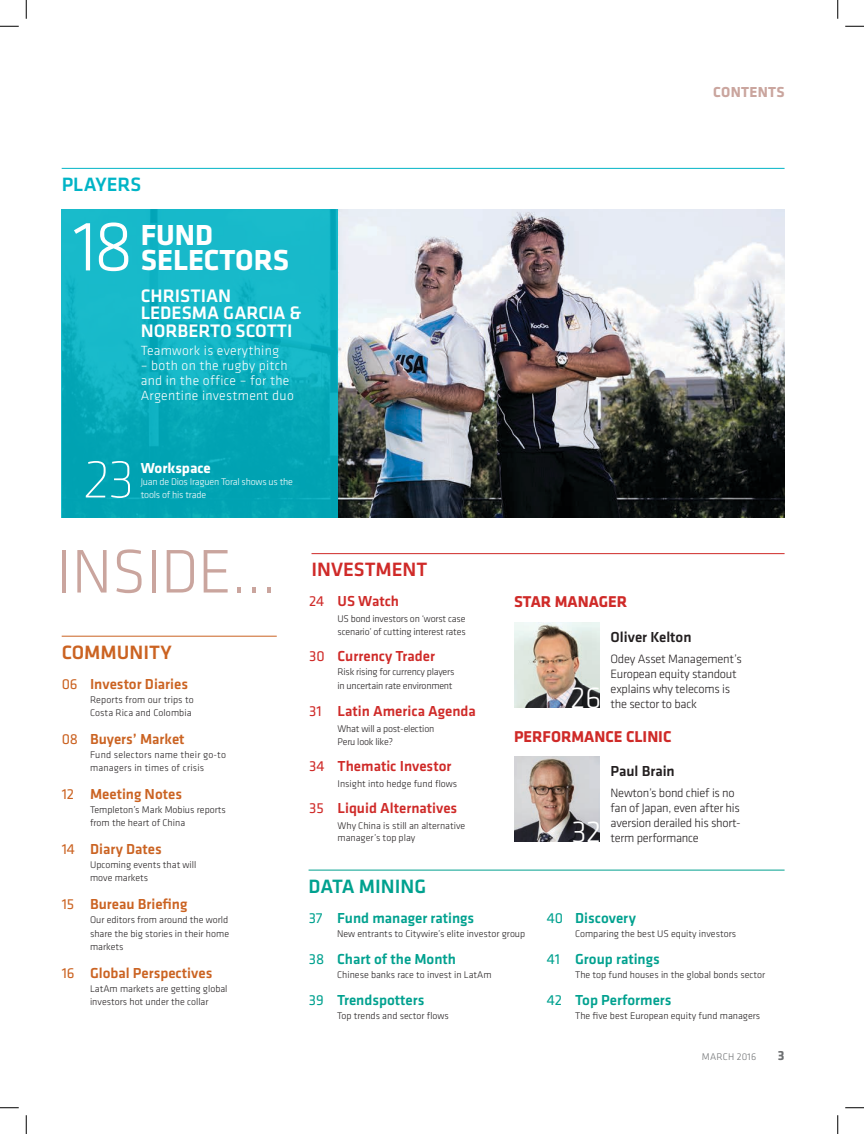
<style>
.page{position:relative;width:864px;height:1134px;background:#fff}
.page>*{position:absolute;margin:0;border:0;box-sizing:border-box;transform-origin:0 0}
.t1{font:300 73px "Klavika";color:#fff}
.Headline__players{font:300 63.75px "Klavika";letter-spacing:-.01em;color:#caa59e}
.t2{font:200 53.88px "Klavika Display";color:#fff}
.t3{font:300 31.25px "Klavika";color:#fff}
.t4{font:700 30px/25px "Klavika";color:#fff}
.Diary_event_green{font:500 20px "Klavika";color:#cf2a28}
.Diary_event_green-2{font:500 20px "Klavika";color:#00a18f}
.Diary_event_green-3{font:500 20px "Klavika";color:#cb6322}
.Diary_event_green-4{font:500 20px "Klavika";color:#00b4c6}
.Name_for_standfirs{font:500 18.75px/17.5px "Klavika";color:#fff}
.Body_copy__no_inde{font:700 16.25px "Klavika";color:#cf2a28}
.Body_copy__no_inde-2{font:500 15px "Klavika";color:#cb6322}
.Body_copy__no_inde-3{font:500 15px "Klavika";color:#00a18f}
.t5{font:500 15px "Klavika";color:#cf2a28}
.Name_for_standfirs-2{font:500 15px "Klavika";color:#231f20}
.Body_copy__no_inde-4{font:700 15px "Klavika";color:#fff}
.t6{font:700 15px "Klavika";letter-spacing:.02em;color:#caa59e}
.Name_for_standfirs-3{font:300 13.75px/15px "Klavika";letter-spacing:.02em;color:#fff}
.Folio{font:700 13.75px "Klavika";color:#6d6f71}
.t7{font:300 12.5px/15px "Klavika";letter-spacing:-.02em;color:#231f20}
.Body_copy__no_inde-5{font:300 10px/13.8px "Klavika";color:#231f20}
.Body_copy__no_inde-6{font:300 10px/12.5px "Klavika";letter-spacing:-.02em;color:#231f20}
.Body_copy__no_inde-7{font:300 10px/13.8px "Klavika";letter-spacing:.02em;color:#231f20}
.t8{font:300 10px "Klavika";letter-spacing:-.02em;color:#fff}
.t9{font:300 10px "Klavika";letter-spacing:.02em;color:#6d6f71}
.s1{font-weight:400}
</style>
<div class="page">
<img style="left:338px;top:209px;width:447px;height:309px">
<div style="left:62px;top:209px;width:276px;height:309px;background:linear-gradient(to right,#0eb0c0,#0dafbf)"></div>
<hr style="left:62px;top:635px;width:215px;height:1px;background:#cb6322">
<hr style="left:62px;top:168px;width:723px;height:1px;background:#00b4c6">
<hr style="left:311px;top:553px;width:474px;height:1px;background:#cf2a28">
<hr style="left:309px;top:869px;width:476px;height:1px;background:#00a18f">
<img style="left:514px;top:756px;width:85px;height:85px">
<img style="left:514px;top:622px;width:85px;height:85px">
<svg style="left:0;top:25px;width:19px;height:2px"></svg>
<svg style="left:845px;top:25px;width:19px;height:2px"></svg>
<svg style="left:0;top:1107px;width:19px;height:1px"></svg>
<svg style="left:845px;top:1107px;width:19px;height:1px"></svg>
<svg style="left:25px;top:0;width:2px;height:19px"></svg>
<svg style="left:25px;top:1115px;width:2px;height:18px"></svg>
<svg style="left:837px;top:0;width:1px;height:19px"></svg>
<svg style="left:837px;top:1115px;width:1px;height:18px"></svg>
<h3 class="t6" style="left:713px;top:81px;width:73px">CONTENTS</h3>
<p class="Diary_event_green-4" style="left:62px;top:171px;width:81px">PLAYERS</p>
<p class="t1" style="left:73px;top:202px;width:62px">18</p>
<p class="t4" style="left:141px;top:221px;width:150px">FUND<br>SELECTORS</p>
<p class="Name_for_standfirs" style="left:141px;top:286px;width:163px">CHRISTIAN<br>LEDESMA GARCIA &amp;<br>NORBERTO SCOTTI</p>
<p class="Name_for_standfirs-3" style="left:141px;top:343px;width:140px">Teamwork is everything</p>
<p class="Name_for_standfirs-3" style="left:141px;top:358px;width:155px">– both on the rugby pitch and in the office – for the<br>Argentine investment duo</p>
<p class="t2" style="left:84px;top:449px;width:52px">23</p>
<p class="Body_copy__no_inde-4" style="left:141px;top:457px;width:72px">Workspace</p>
<p class="t8" style="left:141px;top:476px;width:154px">Juan de Dios Iraguen Toral shows us the</p>
<p class="t8" style="left:141px;top:488px;width:67px">tools of his trade</p>
<p class="Headline__players" style="left:56px;top:533px;width:222px">INSIDE...</p>
<p class="Diary_event_green-3" style="left:62px;top:638px;width:112px">COMMUNITY</p>
<p class="Body_copy__no_inde-2" style="left:62px;top:673px;width:128px"><span class="s1">06</span> Investor Diaries</p>
<p class="Body_copy__no_inde-5" style="left:90px;top:692px;width:105px">Reports from our trips to<br>Costa Rica and Colombia</p>
<p class="Body_copy__no_inde-2" style="left:62px;top:728px;width:124px"><span class="s1">08</span> Buyers’ Market</p>
<p class="Body_copy__no_inde-7" style="left:90px;top:747px;width:138px">Fund selectors name their go-to managers in times of crisis</p>
<p class="Body_copy__no_inde-2" style="left:62px;top:783px;width:122px"><span class="s1">12</span> Meeting Notes</p>
<p class="Body_copy__no_inde-5" style="left:90px;top:802px;width:137px">Templeton’s Mark Mobius reports from the heart of China</p>
<p class="Body_copy__no_inde-2" style="left:62px;top:838px;width:102px"><span class="s1">14</span> Diary Dates</p>
<p class="Body_copy__no_inde-5" style="left:90px;top:857px;width:108px">Upcoming events that will move markets</p>
<p class="Body_copy__no_inde-2" style="left:62px;top:893px;width:127px"><span class="s1">15</span> Bureau Briefing</p>
<p class="Body_copy__no_inde-5" style="left:90px;top:912px;width:141px;text-align:justify">Our editors from around the world share the big stories in their home markets</p>
<p class="Body_copy__no_inde-2" style="left:62px;top:962px;width:152px"><span class="s1">16</span> Global Perspectives</p>
<p class="Body_copy__no_inde-5" style="left:90px;top:981px;width:139px">LatAm markets are getting global investors hot under the collar</p>
<p class="Diary_event_green" style="left:311px;top:556px;width:117px">INVESTMENT</p>
<p class="t5" style="left:309px;top:591px;width:91px"><span class="s1">24</span> US Watch</p>
<p class="Body_copy__no_inde-6" style="left:338px;top:612px;width:130px">US bond investors on ‘worst case scenario’ of cutting interest rates</p>
<p class="t5" style="left:309px;top:646px;width:127px"><span class="s1">30</span> Currency Trader</p>
<p class="Body_copy__no_inde-6" style="left:338px;top:664px;width:118px;line-height:13.8px">Risk rising for currency players in uncertain rate environment</p>
<p class="t5" style="left:309px;top:701px;width:168px"><span class="s1">31</span> Latin America Agenda</p>
<p class="Body_copy__no_inde-6" style="left:338px;top:722px;width:98px">What will a post-election<br>Peru look like?</p>
<p class="t5" style="left:309px;top:756px;width:144px"><span class="s1">34</span> Thematic Investor</p>
<p class="Body_copy__no_inde-5" style="left:338px;top:777px;width:121px">Insight into hedge fund flows</p>
<p class="t5" style="left:309px;top:797px;width:150px"><span class="s1">35</span> Liquid Alternatives</p>
<p class="Body_copy__no_inde-5" style="left:338px;top:818px;width:129px;line-height:12.5px">Why China is still an alternative manager’s top play</p>
<p class="Body_copy__no_inde" style="left:514px;top:589px;width:115px">STAR MANAGER</p>
<p class="t3" style="left:570px;top:678px;width:32px">26</p>
<p class="Name_for_standfirs-2" style="left:610px;top:627px;width:83px">Oliver Kelton</p>
<p class="t7" style="left:610px;top:651px;width:133px">Odey Asset Management’s<br>European equity standout explains why telecoms is the sector to back</p>
<p class="Body_copy__no_inde" style="left:514px;top:724px;width:159px">PERFORMANCE CLINIC</p>
<p class="t3" style="left:571px;top:812px;width:31px">32</p>
<p class="Name_for_standfirs-2" style="left:610px;top:760px;width:66px">Paul Brain</p>
<p class="t7" style="left:610px;top:784px;width:132px">Newton’s bond chief is no fan of Japan, even after his aversion derailed his short&shy;term performance</p>
<p class="Diary_event_green-2" style="left:309px;top:872px;width:119px">DATA MINING</p>
<p class="Body_copy__no_inde-3" style="left:309px;top:907px;width:167px"><span class="s1">37</span> Fund manager ratings</p>
<p class="Body_copy__no_inde-5" style="left:337px;top:926px;width:190px">New entrants to Citywire’s elite investor group</p>
<p class="Body_copy__no_inde-3" style="left:309px;top:948px;width:149px"><span class="s1">38</span> Chart of the Month</p>
<p class="Body_copy__no_inde-5" style="left:337px;top:967px;width:156px">Chinese banks race to invest in LatAm</p>
<p class="Body_copy__no_inde-3" style="left:309px;top:989px;width:117px"><span class="s1">39</span> Trendspotters</p>
<p class="Body_copy__no_inde-5" style="left:337px;top:1008px;width:113px">Top trends and sector flows</p>
<p class="Body_copy__no_inde-3" style="left:547px;top:907px;width:91px"><span class="s1">40</span> Discovery</p>
<p class="Body_copy__no_inde-5" style="left:575px;top:926px;width:162px">Comparing the best US equity investors</p>
<p class="Body_copy__no_inde-3" style="left:547px;top:948px;width:115px"><span class="s1">41</span> Group ratings</p>
<p class="Body_copy__no_inde-5" style="left:575px;top:967px;width:192px">The top fund houses in the global bonds sector</p>
<p class="Body_copy__no_inde-3" style="left:547px;top:989px;width:126px"><span class="s1">42</span> Top Performers</p>
<p class="Body_copy__no_inde-5" style="left:575px;top:1008px;width:187px">The five best European equity fund managers</p>
<p class="t9" style="left:702px;top:1050px;width:56px">MARCH 2016</p>
<p class="Folio" style="left:778px;top:1045px;width:8px">3</p>
</div>
